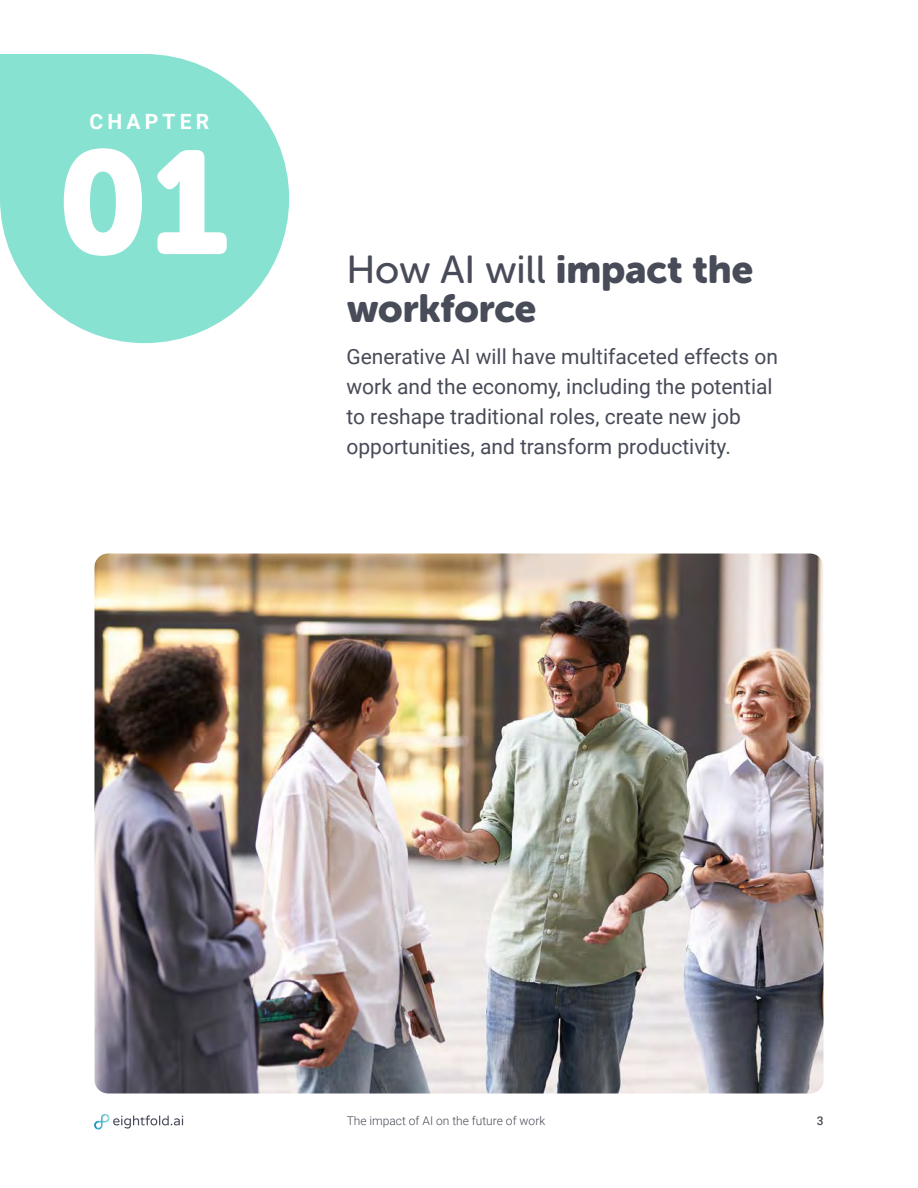
<style>
.page{position:relative;width:918px;height:1188px;background:#fff}
.page>*{position:absolute;margin:0;border:0;box-sizing:border-box;transform-origin:0 0}
.t1{font:145.5px "Museo Sans Rounded 900";color:#fff}
.Headline{font:39px/39px "Museo Sans Rounded 900";letter-spacing:-.005em;color:#484b58}
.Chapter_subhead{font:21px/30px "Roboto";color:#484b58}
.t2{font:700 21px "Roboto";letter-spacing:.2em;color:#fff}
.t3{font:300 12px "Roboto";color:#484b58}
.t4{font:500 12px "Roboto";color:#484b58}
.s1{font-family:"Museo Sans Rounded 500"}
</style>
<div class="page">
<svg style="left:94px;top:1114px;width:89px;height:16px"></svg>
<svg style="left:0;top:54px;width:289px;height:289px;fill:#88e2d2"></svg>
<img style="left:94px;top:554px;width:730px;height:540px">
<p class="t2" style="left:89px;top:107px;width:121px">CHAPTER</p>
<p class="t1" style="left:57px;top:121px;width:170px">01</p>
<p class="Headline" style="left:346px;top:250px;width:408px"><span class="s1">How AI will</span> impact the workforce</p>
<p class="Chapter_subhead" style="left:346px;top:341px;width:433px">Generative AI will have multifaceted effects on work and the economy, including the potential to reshape traditional roles, create new job opportunities, and transform productivity.</p>
<p class="t3" style="left:347px;top:1113px;width:200px">The impact of AI on the future of work</p>
<p class="t4" style="left:817px;top:1112px;width:8px">3</p>
</div>
